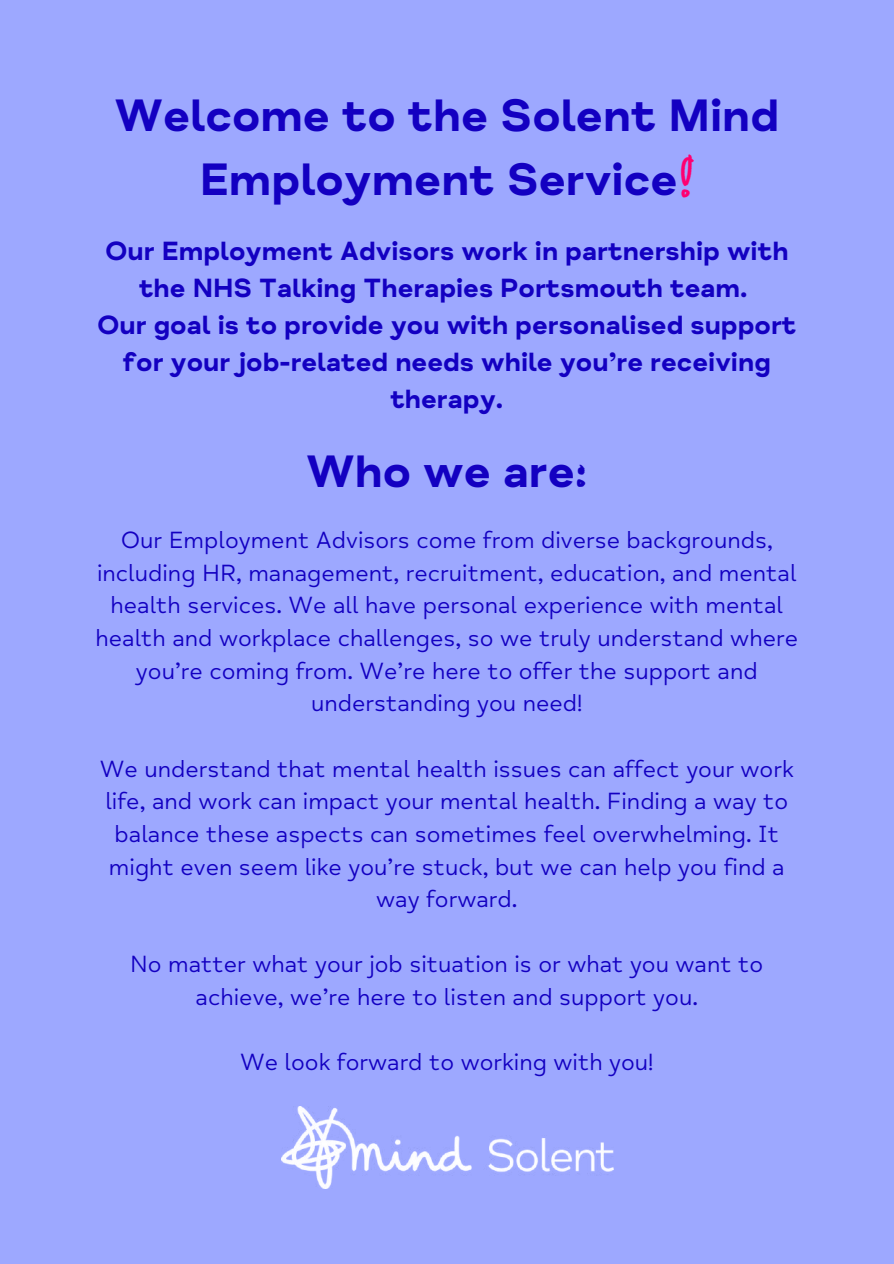
<style>
.page{position:relative;width:894px;height:1264px;background:#fff}
.page>*{position:absolute;margin:0;border:0;box-sizing:border-box;transform-origin:0 0}
.t1{font:46.5px/64.2px "Mind Meridian Display";color:#1300c1;text-align:center}
.t2{font:700 27px/37.2px "Mind Meridian";color:#1300c1;text-align:center}
.t3{font:24px/32.7px "Mind Meridian";color:#1300c1;text-align:center}
.s1{color:#ff0071}
</style>
<div class="page">
<div style="left:0;top:0;width:893px;height:1263px;background:#9da8ff"></div>
<img style="left:281px;top:1106px;width:332px;height:82px">
<h1 class="t1" style="left:114px;top:84px;width:666px">Welcome to the Solent Mind<br>Employment Service<span class="s1">!</span></h1>
<p class="t2" style="left:97px;top:233px;width:701px">Our Employment Advisors work in partnership with the NHS Talking Therapies Portsmouth team.<br>Our goal is to provide you with personalised support for your job-related needs while you’re receiving therapy.</p>
<h1 class="t1" style="left:306px;top:439px;width:283px">Who we are:</h1>
<p class="t3" style="left:95px;top:524px;width:704px">Our Employment Advisors come from diverse backgrounds, including HR, management, recruitment, education, and mental health services. We all have personal experience with mental health and workplace challenges, so we truly understand where you’re coming from. We’re here to offer the support and understanding you need!</p>
<p class="t3" style="left:100px;top:752px;width:695px">We understand that mental health issues can affect your work life, and work can impact your mental health. Finding a way to balance these aspects can sometimes feel overwhelming. It might even seem like you’re stuck, but we can help you find a way forward.</p>
<p class="t3" style="left:130px;top:948px;width:634px">No matter what your job situation is or what you want to achieve, we’re here to listen and support you.</p>
<p class="t3" style="left:240px;top:1046px;width:415px">We look forward to working with you!</p>
</div>
